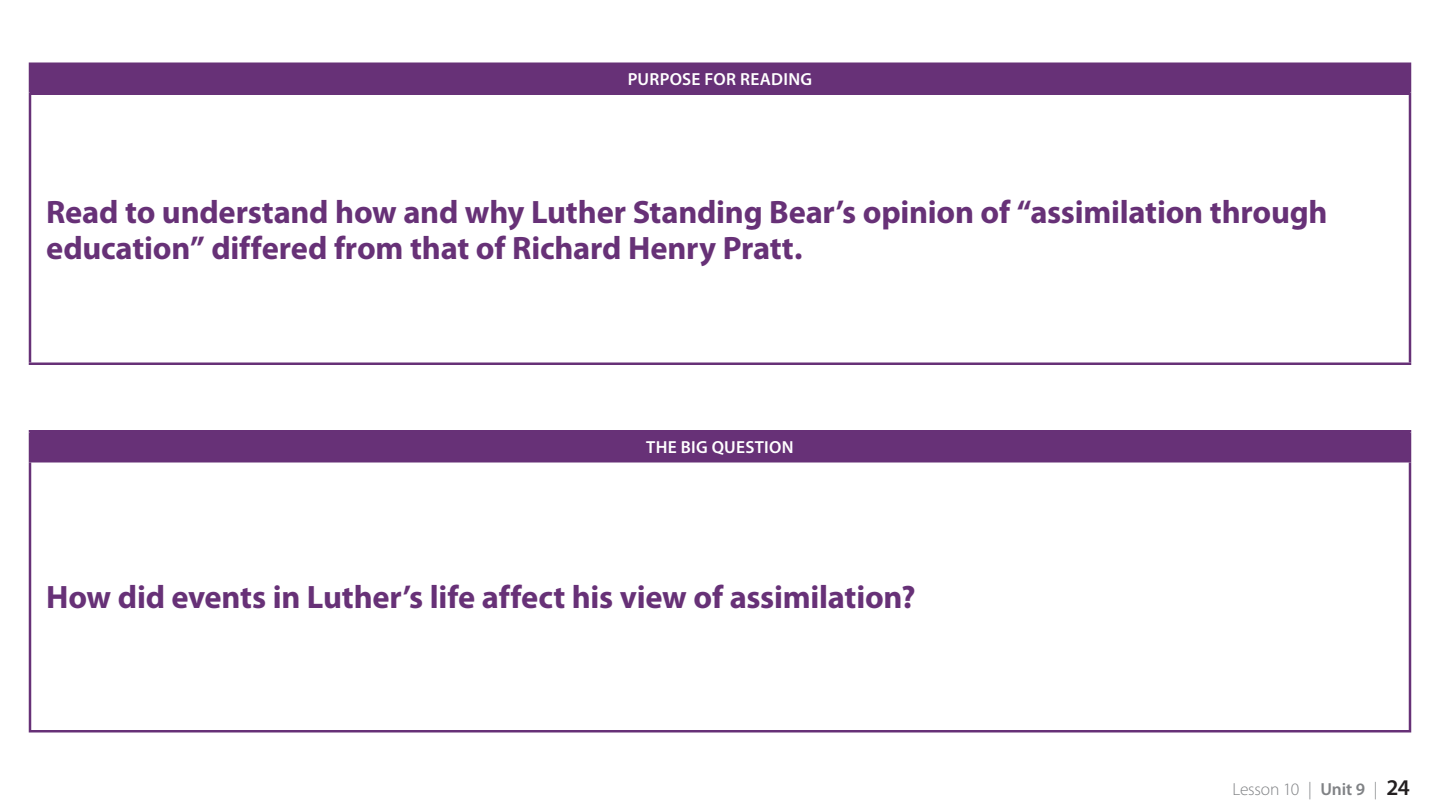
<style>
.page{position:relative;width:1440px;height:810px;background:#fff}
.page>*{position:absolute;margin:0;border:0;box-sizing:border-box;transform-origin:0 0}
.t1{font:700 32.5px/36.2px "Myriad Pro";letter-spacing:-.01em;color:#673177}
.t2{font:600 17.5px "Myriad Pro";letter-spacing:.015em;color:#fff}
.t3{font:300 17.5px "Myriad Pro";letter-spacing:-.015em;color:#808285}
.s1{font-weight:600}
.s2{font-weight:600;font-size:22.5px;color:#231f20}
</style>
<div class="page">
<div style="left:30px;top:64px;width:1380px;height:30px;background:#673177"></div>
<hr style="left:29px;top:65px;width:2px;height:27px;background:#673177">
<hr style="left:29px;top:62px;width:1382px;height:3px;background:#673177">
<hr style="left:1409px;top:65px;width:2px;height:27px;background:#673177">
<hr style="left:29px;top:95px;width:2px;height:267px;background:#673177">
<hr style="left:29px;top:92px;width:1382px;height:3px;background:#673177">
<hr style="left:1409px;top:95px;width:2px;height:267px;background:#673177">
<hr style="left:29px;top:362px;width:1382px;height:3px;background:#673177">
<div style="left:30px;top:431px;width:1380px;height:30px;background:#673177"></div>
<hr style="left:29px;top:432px;width:2px;height:28px;background:#673177">
<hr style="left:29px;top:430px;width:1382px;height:2px;background:#673177">
<hr style="left:1409px;top:432px;width:2px;height:28px;background:#673177">
<hr style="left:29px;top:462px;width:2px;height:268px;background:#673177">
<hr style="left:29px;top:460px;width:1382px;height:2px;background:#673177">
<hr style="left:1409px;top:462px;width:2px;height:268px;background:#673177">
<hr style="left:29px;top:730px;width:1382px;height:2px;background:#673177">
<p class="t2" style="left:628px;top:68px;width:186px">PURPOSE FOR READING</p>
<p class="t1" style="left:46px;top:193px;width:1283px">Read to understand how and why Luther Standing Bear’s opinion of “assimilation through education” differed from that of Richard Henry Pratt.</p>
<p class="t2" style="left:646px;top:436px;width:149px">THE BIG QUESTION</p>
<p class="t1" style="left:46px;top:578px;width:871px">How did events in Luther’s life affect his view of assimilation?</p>
<p class="t3" style="left:1233px;top:779px;width:179px">Lesson 10 | <span class="s1">Unit 9</span> | <span class="s2">24</span></p>
</div>
